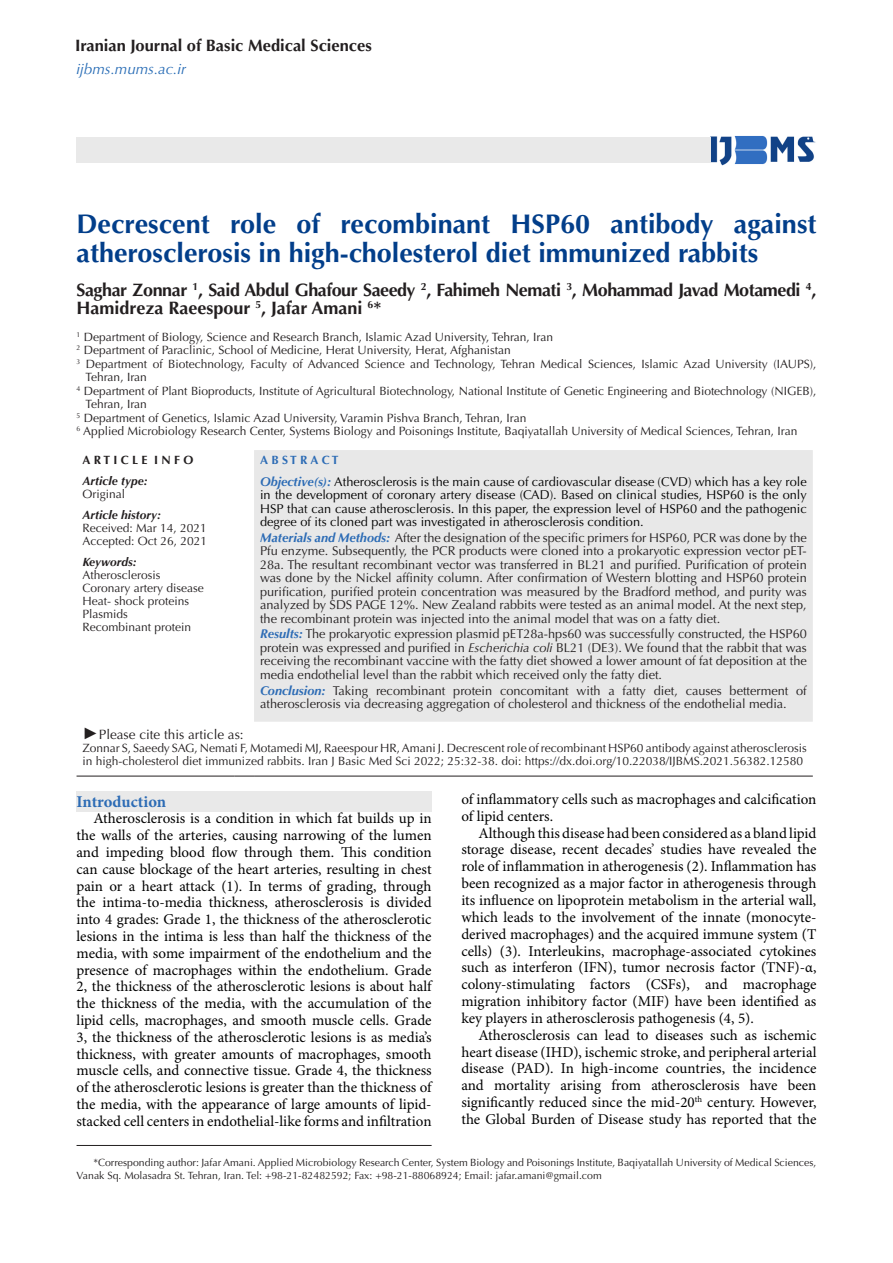
<style>
.page{position:relative;width:893px;height:1263px;background:#fff}
.page>*{position:absolute;margin:0;border:0;box-sizing:border-box;transform-origin:0 0}
.t1{font:700 27px/28.5px "Optima LT Std";color:#023e8a}
.t2{font:700 18px/18px "Optima LT Std";letter-spacing:-.025em;color:#231f20}
.t3{font:700 16.5px "Optima LT Std";color:#231f20}
.t4{font:700 16.5px "Minion Pro";letter-spacing:-.005em;color:#2d6cb5}
.t5{font:15px/16.8px "Minion Pro";color:#000;text-align:justify}
.t6{font:italic 15px "Optima LT Std";color:#296db6}
.t7{font:13.5px "Optima LT Std";color:#231f20}
.t8{font:12.75px/13.5px "Optima LT Std";color:#231f20;text-align:justify}
.t9{font:12.75px/13.5px "Optima LT Std";color:#000;text-align:justify}
.Body_Text{font:12px/13px "Optima LT Std";color:#231f20}
.t10{font:italic 700 12px "Optima LT Std";color:#231f20}
.t11{font:700 12px "Optima LT Std";color:#231f20}
.t12{font:700 12px "Optima LT Std";color:#2d6cb5}
.t13{font:10.5px/12.6px "Optima LT Std";color:#231f20}
.s1{font-weight:700;font-style:italic;color:#2d6cb5}
.s2{font-style:italic}
.s3{font-family:"Times New Roman";font-style:italic;font-size:16.5px}
.s4{color:#231f20}
</style>
<div class="page">
<hr style="left:77px;top:1145px;width:355px;height:1px;background:#231f20">
<div style="left:254px;top:450px;width:559px;height:272px;background:#e8e8e8"></div>
<hr style="left:77px;top:776px;width:158px;height:1px;background:#231f20">
<svg style="left:235px;top:776px;width:19px;height:1px"></svg>
<hr style="left:254px;top:776px;width:559px;height:1px;background:#231f20">
<div style="left:77px;top:792px;width:355px;height:20px;background:#e9e9e9"></div>
<img style="left:710px;top:136px;width:106px;height:30px">
<div style="left:77px;top:137px;width:634px;height:26px;background:#e9e9e9"></div>
<p class="t3" style="left:75px;top:36px;width:298px">Iranian Journal of Basic Medical Sciences</p>
<p class="t6" style="left:77px;top:61px;width:111px">ijbms.mums.ac.ir</p>
<p class="t1" style="left:77px;top:210px;width:741px">Decrescent role of recombinant HSP60 antibody against atherosclerosis in high-cholesterol diet immunized rabbits</p>
<p class="t2" style="left:77px;top:281px;width:741px">Saghar Zonnar <sup>1</sup>, Said Abdul Ghafour Saeedy <sup>2</sup>, Fahimeh Nemati <sup>3</sup>, Mohammad Javad Motamedi <sup>4</sup>,<br>Hamidreza Raeespour <sup>5</sup>, Jafar Amani <sup>6</sup>*</p>
<p class="Body_Text" style="left:77px;top:330px;width:478px"><sup>1</sup> Department of Biology, Science and Research Branch, Islamic Azad University, Tehran, Iran</p>
<p class="Body_Text" style="left:77px;top:344px;width:436px"><sup>2</sup> Department of Paraclinic, School of Medicine, Herat University, Herat, Afghanistan</p>
<p class="Body_Text" style="left:77px;top:357px;width:741px"><sup>3</sup> Department of Biotechnology, Faculty of Advanced Science and Technology, Tehran Medical Sciences, Islamic Azad University (IAUPS),</p>
<p class="Body_Text" style="left:86px;top:371px;width:63px">Tehran, Iran</p>
<p class="Body_Text" style="left:77px;top:384px;width:741px"><sup>4</sup> Department of Plant Bioproducts, Institute of Agricultural Biotechnology, National Institute of Genetic Engineering and Biotechnology (NIGEB),</p>
<p class="Body_Text" style="left:86px;top:398px;width:63px">Tehran, Iran</p>
<p class="Body_Text" style="left:77px;top:411px;width:451px"><sup>5</sup> Department of Genetics, Islamic Azad University, Varamin Pishva Branch, Tehran, Iran</p>
<p class="Body_Text" style="left:77px;top:425px;width:722px"><sup>6</sup> Applied Microbiology Research Center, Systems Biology and Poisonings Institute, Baqiyatallah University of Medical Sciences, Tehran, Iran</p>
<p class="t11" style="left:83px;top:453px;width:112px">A R T I C L E I N F O</p>
<p class="t12" style="left:260px;top:453px;width:80px">A B S T R A C T</p>
<p class="t10" style="left:83px;top:474px;width:67px">Article type:</p>
<p class="Body_Text" style="left:83px;top:488px;width:44px">Original</p>
<p class="t9" style="left:260px;top:475px;width:548px"><span class="s1">Objective(s):</span> Atherosclerosis is the main cause of cardiovascular disease (CVD) which has a key role in the development of coronary artery disease (CAD). Based on clinical studies, HSP60 is the only HSP that can cause atherosclerosis. In this paper, the expression level of HSP60 and the pathogenic degree of its cloned part was investigated in atherosclerosis condition.</p>
<p class="t8" style="left:260px;top:531px;width:548px"><span class="s1">Materials and Methods:</span> After the designation of the specific primers for HSP60, PCR was done by the Pfu enzyme. Subsequently, the PCR products were cloned into a prokaryotic expression vector pET-28a. The resultant recombinant vector was transferred in BL21 and purified. Purification of protein was done by the Nickel affinity column. After confirmation of Western blotting and HSP60 protein purification, purified protein concentration was measured by the Bradford method, and purity was analyzed by SDS PAGE 12%. New Zealand rabbits were tested as an animal model. At the next step, the recombinant protein was injected into the animal model that was on a fatty diet.</p>
<p class="t8" style="left:260px;top:627px;width:548px"><span class="s1">Results:</span> The prokaryotic expression plasmid pET28a-hps60 was successfully constructed, the HSP60 protein was expressed and purified in <span class="s2">Escherichia coli</span> BL21 (DE3). We found that the rabbit that was receiving the recombinant vaccine with the fatty diet showed a lower amount of fat deposition at the media endothelial level than the rabbit which received only the fatty diet.</p>
<p class="t8" style="left:260px;top:684px;width:548px"><span class="s1">Conclusion:</span> Taking recombinant protein concomitant with a fatty diet, causes betterment of atherosclerosis via decreasing aggregation of cholesterol and thickness of the endothelial media.</p>
<p class="t10" style="left:83px;top:508px;width:80px">Article history:</p>
<p class="Body_Text" style="left:83px;top:521px;width:126px">Received: Mar 14, 2021</p>
<p class="Body_Text" style="left:83px;top:535px;width:126px">Accepted: Oct 26, 2021</p>
<p class="t10" style="left:83px;top:555px;width:56px">Keywords:</p>
<p class="Body_Text" style="left:83px;top:568px;width:80px">Atherosclerosis</p>
<p class="Body_Text" style="left:83px;top:581px;width:123px">Coronary artery disease<br>Heat- shock proteins<br>Plasmids</p>
<p class="Body_Text" style="left:83px;top:621px;width:110px">Recombinant protein</p>
<p class="t7" style="left:83px;top:727px;width:163px"><span class="s3">►</span>Please cite this article as:</p>
<p class="Body_Text" style="left:83px;top:742px;width:726px">Zonnar S, Saeedy SAG, Nemati F, Motamedi MJ, Raeespour HR, Amani J. Decrescent role of recombinant HSP60 antibody against atherosclerosis in high-cholesterol diet immunized rabbits. Iran J Basic Med Sci 2022; 25:32-38. doi: https://dx.doi.org/10.22038/IJBMS.2021.56382.12580</p>
<p class="t4" style="left:77px;top:790px;width:91px">Introduction</p>
<p class="t5" style="left:77px;top:811px;width:357px;text-indent:17px">Atherosclerosis is a condition in which fat builds up in the walls of the arteries, causing narrowing of the lumen and impeding blood flow through them. This condition can cause blockage of the heart arteries, resulting in chest pain or a heart attack (1). In terms of grading, through the intima-to-media thickness, atherosclerosis is divided into 4 grades: Grade 1, the thickness of the atherosclerotic lesions in the intima is less than half the thickness of the media, with some impairment of the endothelium and the presence of macrophages within the endothelium. Grade 2, the thickness of the atherosclerotic lesions is about half the thickness of the media, with the accumulation of the lipid cells, macrophages, and smooth muscle cells. Grade 3, the thickness of the atherosclerotic lesions is as media’s thickness, with greater amounts of macrophages, smooth muscle cells, and connective tissue. Grade 4, the thickness of the atherosclerotic lesions is greater than the thickness of the media, with the appearance of large amounts of lipid&shy;stacked cell centers in endothelial-like forms and infiltration</p>
<p class="t5" style="left:461px;top:791px;width:357px">of inflammatory cells such as macrophages and calcification of lipid centers.</p>
<p class="t5" style="left:461px;top:825px;width:357px;text-indent:17px">Although this disease had been considered as a bland lipid storage disease, recent decades<span class="s4">’</span> studies have revealed the role of inflammation in atherogenesis (2). Inflammation has been recognized as a major factor in atherogenesis through its influence on lipoprotein metabolism in the arterial wall, which leads to the involvement of the innate (monocyte&shy;derived macrophages) and the acquired immune system (T cells) (3). Interleukins, macrophage-associated cytokines such as interferon (IFN), tumor necrosis factor (TNF)-α, colony-stimulating factors (CSFs), and macrophage migration inhibitory factor (MIF) have been identified as key players in atherosclerosis pathogenesis (4, 5).</p>
<p class="t5" style="left:461px;top:1027px;width:357px;text-indent:17px">Atherosclerosis can lead to diseases such as ischemic heart disease (IHD), ischemic stroke, and peripheral arterial disease (PAD). In high-income countries, the incidence and mortality arising from atherosclerosis have been significantly reduced since the mid-20<sup>th</sup> century. However, the Global Burden of Disease study has reported that the</p>
<p class="t13" style="left:77px;top:1156px;width:741px;text-indent:17px">*Corresponding author: Jafar Amani. Applied Microbiology Research Center, System Biology and Poisonings Institute, Baqiyatallah University of Medical Sciences,<br>Vanak Sq. Molasadra St. Tehran, Iran. Tel: +98-21-82482592; Fax: +98-21-88068924; Email: jafar.amani@gmail.com</p>
</div>
